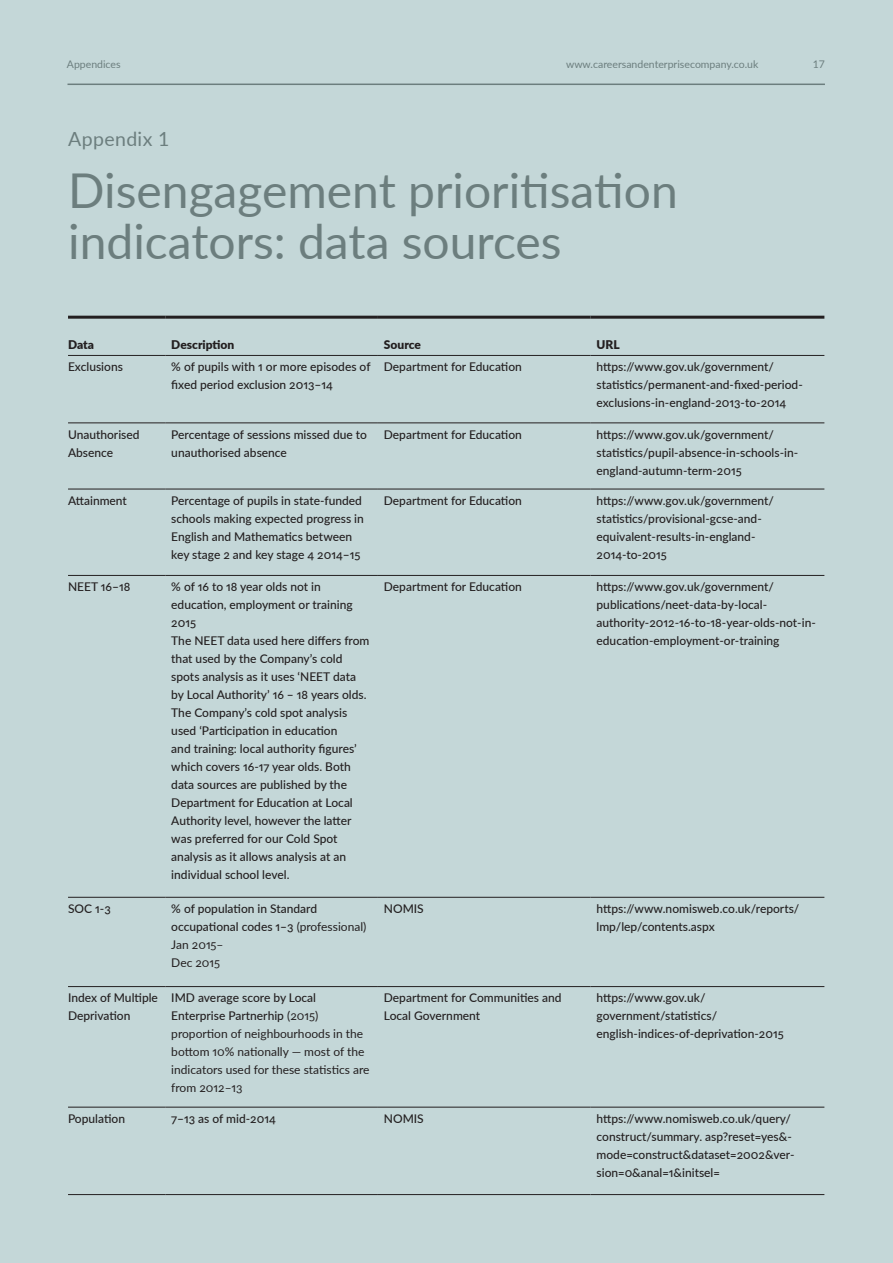
<style>
.page{position:relative;width:893px;height:1263px;background:#c4d7d8}
.page>*{position:absolute;margin:0;border:0;box-sizing:border-box;transform-origin:0 0}
.t1{font:48px/51px "Lato";color:#6c7e7e}
.t2{font:19.5px "Lato";letter-spacing:.02em;color:#6c7e7e}
.Biblio{font:500 12px/18px "Lato";color:#231f20}
.Biblio-2{font:12px/18px "Lato";color:#231f20}
.Biblio-3{font:900 12px "Lato";color:#231f20}
.t3{font:10.5px "Lato";color:#6c7e7e}
.s1{font-weight:400}
.s2{font-weight:500}
</style>
<div class="page">
<hr style="left:68px;top:84px;width:757px;height:1px;background:#6c7e7e">
<hr style="left:68px;top:355px;width:97px;height:1px;background:#231f20">
<hr style="left:165px;top:355px;width:213px;height:1px;background:#231f20">
<hr style="left:378px;top:355px;width:212px;height:1px;background:#231f20">
<hr style="left:590px;top:355px;width:234px;height:1px;background:#231f20">
<hr style="left:68px;top:422px;width:97px;height:1px;background:#231f20">
<hr style="left:165px;top:422px;width:213px;height:1px;background:#231f20">
<hr style="left:378px;top:422px;width:212px;height:1px;background:#231f20">
<hr style="left:590px;top:422px;width:234px;height:1px;background:#231f20">
<hr style="left:68px;top:489px;width:97px;height:1px;background:#231f20">
<hr style="left:165px;top:489px;width:213px;height:1px;background:#231f20">
<hr style="left:378px;top:489px;width:212px;height:1px;background:#231f20">
<hr style="left:590px;top:489px;width:234px;height:1px;background:#231f20">
<hr style="left:68px;top:575px;width:97px;height:1px;background:#231f20">
<hr style="left:165px;top:575px;width:213px;height:1px;background:#231f20">
<hr style="left:378px;top:575px;width:212px;height:1px;background:#231f20">
<hr style="left:590px;top:575px;width:234px;height:1px;background:#231f20">
<hr style="left:68px;top:897px;width:97px;height:1px;background:#231f20">
<hr style="left:165px;top:897px;width:213px;height:1px;background:#231f20">
<hr style="left:378px;top:897px;width:212px;height:1px;background:#231f20">
<hr style="left:590px;top:897px;width:234px;height:1px;background:#231f20">
<hr style="left:68px;top:986px;width:97px;height:1px;background:#231f20">
<hr style="left:165px;top:986px;width:213px;height:1px;background:#231f20">
<hr style="left:378px;top:986px;width:212px;height:1px;background:#231f20">
<hr style="left:590px;top:986px;width:234px;height:1px;background:#231f20">
<hr style="left:68px;top:1107px;width:97px;height:1px;background:#231f20">
<hr style="left:165px;top:1107px;width:213px;height:1px;background:#231f20">
<hr style="left:378px;top:1107px;width:212px;height:1px;background:#231f20">
<hr style="left:590px;top:1107px;width:234px;height:1px;background:#231f20">
<hr style="left:68px;top:1194px;width:97px;height:1px;background:#231f20">
<hr style="left:165px;top:1194px;width:213px;height:1px;background:#231f20">
<hr style="left:378px;top:1194px;width:212px;height:1px;background:#231f20">
<hr style="left:590px;top:1194px;width:234px;height:1px;background:#231f20">
<hr style="left:68px;top:316px;width:97px;height:3px;background:#231f20">
<hr style="left:165px;top:316px;width:213px;height:3px;background:#231f20">
<hr style="left:378px;top:316px;width:212px;height:3px;background:#231f20">
<hr style="left:590px;top:316px;width:234px;height:3px;background:#231f20">
<p class="t3" style="left:67px;top:57px;width:55px">Appendices</p>
<p class="t3" style="left:566px;top:57px;width:194px">www.careersandenterprisecompany.co.uk</p>
<p class="t3" style="left:813px;top:57px;width:14px">17</p>
<h2 class="t2" style="left:68px;top:125px;width:103px">Appendix 1</h2>
<h1 class="t1" style="left:68px;top:163px;width:611px">Disengagement prioritisation indicators: data sources</h1>
<p class="Biblio-3" style="left:68px;top:336px;width:27px">Data</p>
<p class="Biblio-3" style="left:171px;top:336px;width:65px">Description</p>
<p class="Biblio-3" style="left:384px;top:336px;width:39px">Source</p>
<p class="Biblio-3" style="left:596px;top:336px;width:25px">URL</p>
<p class="Biblio" style="left:68px;top:357px;width:56px">Exclusions</p>
<p class="Biblio" style="left:171px;top:357px;width:201px">% of pupils with 1 or more episodes of fixed period exclusion 2013–14</p>
<p class="Biblio" style="left:384px;top:357px;width:140px">Department for Education</p>
<p class="Biblio" style="left:596px;top:357px;width:208px">https://www.gov.uk/government/ statistics/permanent-and-fixed-period&shy;exclusions-in-england-2013-to-2014</p>
<p class="Biblio" style="left:68px;top:425px;width:73px">Unauthorised<br>Absence</p>
<p class="Biblio" style="left:171px;top:425px;width:197px">Percentage of sessions missed due to unauthorised absence</p>
<p class="Biblio" style="left:384px;top:425px;width:140px">Department for Education</p>
<p class="Biblio" style="left:596px;top:425px;width:203px">https://www.gov.uk/government/ statistics/pupil-absence-in-schools-in&shy;england-autumn-term-2015</p>
<p class="Biblio" style="left:68px;top:491px;width:60px">Attainment</p>
<p class="Biblio" style="left:171px;top:491px;width:194px">Percentage of pupils in state-funded schools making expected progress in English and Mathematics between key stage 2 and key stage 4 2014–15</p>
<p class="Biblio" style="left:384px;top:491px;width:140px">Department for Education</p>
<p class="Biblio" style="left:596px;top:491px;width:179px">https://www.gov.uk/government/ statistics/provisional-gcse-and&shy;equivalent-results-in-england-<br>2014-to-2015</p>
<p class="Biblio" style="left:68px;top:577px;width:64px">NEET 16–18</p>
<p class="Biblio" style="left:171px;top:577px;width:183px">% of 16 to 18 year olds not in education, employment or training<br>2015</p>
<p class="Biblio" style="left:171px;top:631px;width:200px">The NEET data used here differs from that used by the Company’s cold spots analysis as it uses ‘NEET data by Local Authority’ 16 – 18 years olds.<br>The Company’s cold spot analysis used ‘Participation in education<br>and training: local authority figures’ which covers 16-17 year olds. Both data sources are published by the Department for Education at Local Authority level, however the latter was preferred for our Cold Spot analysis as it allows analysis at an individual school level.</p>
<p class="Biblio" style="left:384px;top:577px;width:140px">Department for Education</p>
<p class="Biblio" style="left:596px;top:577px;width:221px">https://www.gov.uk/government/ publications/neet-data-by-local&shy;authority-2012-16-to-18-year-olds-not-in&shy;education-employment-or-training</p>
<p class="Biblio" style="left:68px;top:899px;width:44px">SOC 1-3</p>
<p class="Biblio" style="left:171px;top:899px;width:197px">% of population in Standard occupational codes 1–3 <span class="s1">(professional)<br>Jan 2015–<br>Dec 2015</span></p>
<p class="Biblio" style="left:384px;top:899px;width:41px">NOMIS</p>
<p class="Biblio" style="left:596px;top:899px;width:204px">https://www.nomisweb.co.uk/reports/ lmp/lep/contents.aspx</p>
<p class="Biblio" style="left:68px;top:988px;width:91px">Index of Multiple<br>Deprivation</p>
<p class="Biblio-2" style="left:171px;top:988px;width:200px"><span class="s2">IMD average score by Local<br>Enterprise Partnerhip</span> (2015) proportion of neighbourhoods in the bottom 10% nationally — most of the indicators used for these statistics are from 2012–13</p>
<p class="Biblio" style="left:384px;top:988px;width:179px">Department for Communities and<br>Local Government</p>
<p class="Biblio" style="left:596px;top:988px;width:189px">https://www.gov.uk/ government/statistics/ english-indices-of-deprivation-2015</p>
<p class="Biblio" style="left:68px;top:1109px;width:59px">Population</p>
<p class="Biblio" style="left:171px;top:1109px;width:106px">7–13 as of mid-2014</p>
<p class="Biblio" style="left:384px;top:1109px;width:41px">NOMIS</p>
<p class="Biblio" style="left:596px;top:1109px;width:199px">https://www.nomisweb.co.uk/query/ construct/summary. asp?reset=yes&amp;- mode=construct&amp;dataset=2002&amp;ver&shy;sion=0&amp;anal=1&amp;initsel=</p>
</div>
